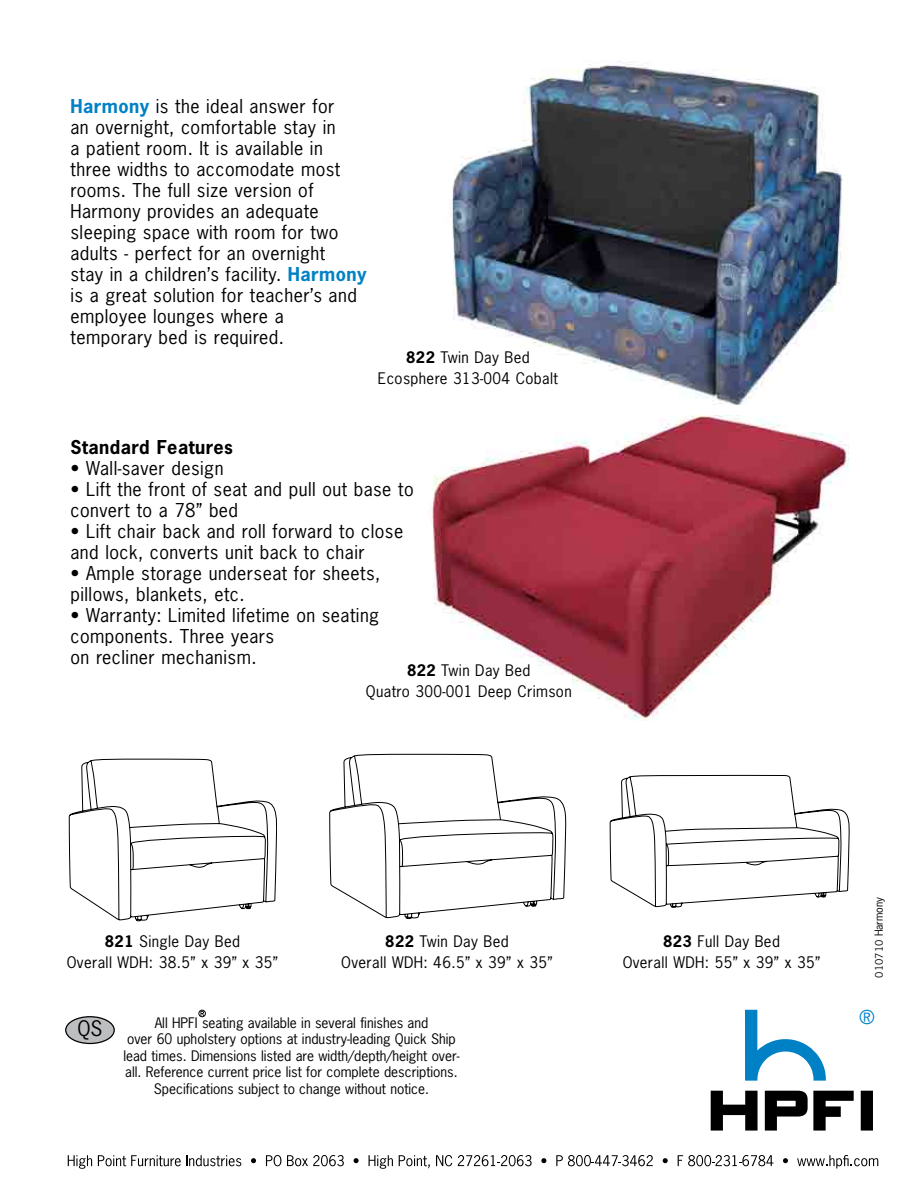
<style>
.page{position:relative;width:918px;height:1188px;background:#fff}
.page>*{position:absolute;margin:0;border:0;box-sizing:border-box;transform-origin:0 0}
.t1{font:20.1px "News Gothic Std";color:#000}
.t2{font:18px/21px "News Gothic Std";letter-spacing:.025em;color:#000}
.t3{font:700 18px "News Gothic Std";letter-spacing:.025em;color:#000101}
.t4{font:18px "News Gothic Std";color:#0081c6}
.t5{font:15px/21px "News Gothic Std";letter-spacing:.025em;color:#000101;text-align:center}
.t6{font:13.65px/16.5px "News Gothic Std";color:#000;text-align:center}
.t7{font:10.5px "News Gothic Std";color:#000}
.s1{font-weight:700;color:#0081c6}
.s2{font-weight:700}
.s3{font-family:"News Gothic BT"}
</style>
<div class="page">
<svg style="left:68px;top:1155px;width:24px;height:14px"></svg>
<svg style="left:98px;top:1155px;width:143px;height:11px"></svg>
<svg style="left:251px;top:1158px;width:5px;height:5px"></svg>
<svg style="left:266px;top:1155px;width:15px;height:11px"></svg>
<svg style="left:287px;top:1155px;width:57px;height:11px"></svg>
<svg style="left:354px;top:1158px;width:5px;height:5px"></svg>
<svg style="left:369px;top:1155px;width:24px;height:14px"></svg>
<svg style="left:399px;top:1155px;width:31px;height:13px"></svg>
<svg style="left:436px;top:1155px;width:16px;height:11px"></svg>
<svg style="left:458px;top:1155px;width:74px;height:11px"></svg>
<svg style="left:541px;top:1158px;width:5px;height:5px"></svg>
<svg style="left:556px;top:1155px;width:97px;height:11px"></svg>
<svg style="left:663px;top:1158px;width:5px;height:5px"></svg>
<svg style="left:678px;top:1155px;width:95px;height:11px"></svg>
<svg style="left:783px;top:1158px;width:5px;height:5px"></svg>
<svg style="left:797px;top:1155px;width:81px;height:14px"></svg>
<svg style="left:745px;top:1010px;width:81px;height:71px"></svg>
<svg style="left:711px;top:1091px;width:162px;height:40px"></svg>
<img style="left:452px;top:61px;width:391px;height:344px">
<img style="left:431px;top:415px;width:417px;height:305px">
<svg style="left:69px;top:758px;width:208px;height:164px"></svg>
<svg style="left:329px;top:754px;width:238px;height:165px"></svg>
<svg style="left:610px;top:775px;width:240px;height:133px"></svg>
<div style="left:66px;top:1017px;width:48px;height:26px;background:#bcbec0;border-radius:50%"></div>
<div style="left:65px;top:1016px;width:50px;height:28px;border:1px solid #000;border-radius:50%"></div>
<div style="left:198px;top:1010px;width:8px;height:7px;border:1px solid #000;border-radius:50%"></div>
<svg style="left:200px;top:1011px;width:4px;height:5px"></svg>
<p class="t2" style="left:71px;top:96px;width:298px"><span class="s1">Harmony</span> is the ideal answer for<br>an overnight, comfortable stay in<br>a patient room. It is available in three widths to accomodate most rooms. The full size version of<br>Harmony provides an adequate sleeping space with room for two adults - perfect for an overnight<br>stay in a children’s facility. <span class="s1">Harmony </span>is a great solution for teacher’s and employee lounges where a temporary bed is required.</p>
<p class="t5" style="left:378px;top:347px;width:182px"><span class="s2">822</span> Twin Day Bed<br>Ecosphere 313-004 Cobalt</p>
<p class="t3" style="left:71px;top:435px;width:164px">Standard Features</p>
<p class="t2" style="left:71px;top:457px;width:155px">• Wall-saver design</p>
<p class="t2" style="left:71px;top:478px;width:345px">• Lift the front of seat and pull out base to convert to a 78” bed</p>
<p class="t2" style="left:71px;top:520px;width:334px">• Lift chair back and roll forward to close and lock, converts unit back to chair</p>
<p class="t2" style="left:71px;top:562px;width:311px">• Ample storage underseat for sheets, pillows, blankets, etc.</p>
<p class="t2" style="left:71px;top:604px;width:310px">• Warranty: Limited lifetime on seating components. Three years<br>on recliner mechanism.</p>
<p class="t5" style="left:366px;top:660px;width:207px"><span class="s2">822</span> Twin Day Bed<br>Quatro 300-001 Deep Crimson</p>
<p class="t5" style="left:67px;top:931px;width:213px"><span class="s2">821</span> Single Day Bed<br>Overall WDH: 38.5” x 39” x 35”</p>
<p class="t5" style="left:341px;top:931px;width:213px"><span class="s2">822</span> Twin Day Bed<br>Overall WDH: 46.5” x 39” x 35”</p>
<p class="t5" style="left:623px;top:931px;width:199px"><span class="s2">823</span> Full Day Bed<br>Overall WDH: 55” x 39” x 35”</p>
<p class="t1" style="left:77px;top:1016px;width:27px">QS</p>
<p class="t6" style="left:123px;top:1014px;width:338px">All HPFI seating available in several finishes and<br>over 60 upholstery options at industry-leading Quick Ship lead times. Dimensions listed are width/depth/height over&shy;all. Reference current price list for complete descriptions.<br>Specifications subject to change without notice.</p>
<p class="t7" style="left:872px;top:978px;width:82px;rotate:-90deg"><span class="s3">010710</span> Harmony</p>
<p class="t4" style="left:859px;top:1005px;width:17px">®</p>
</div>
